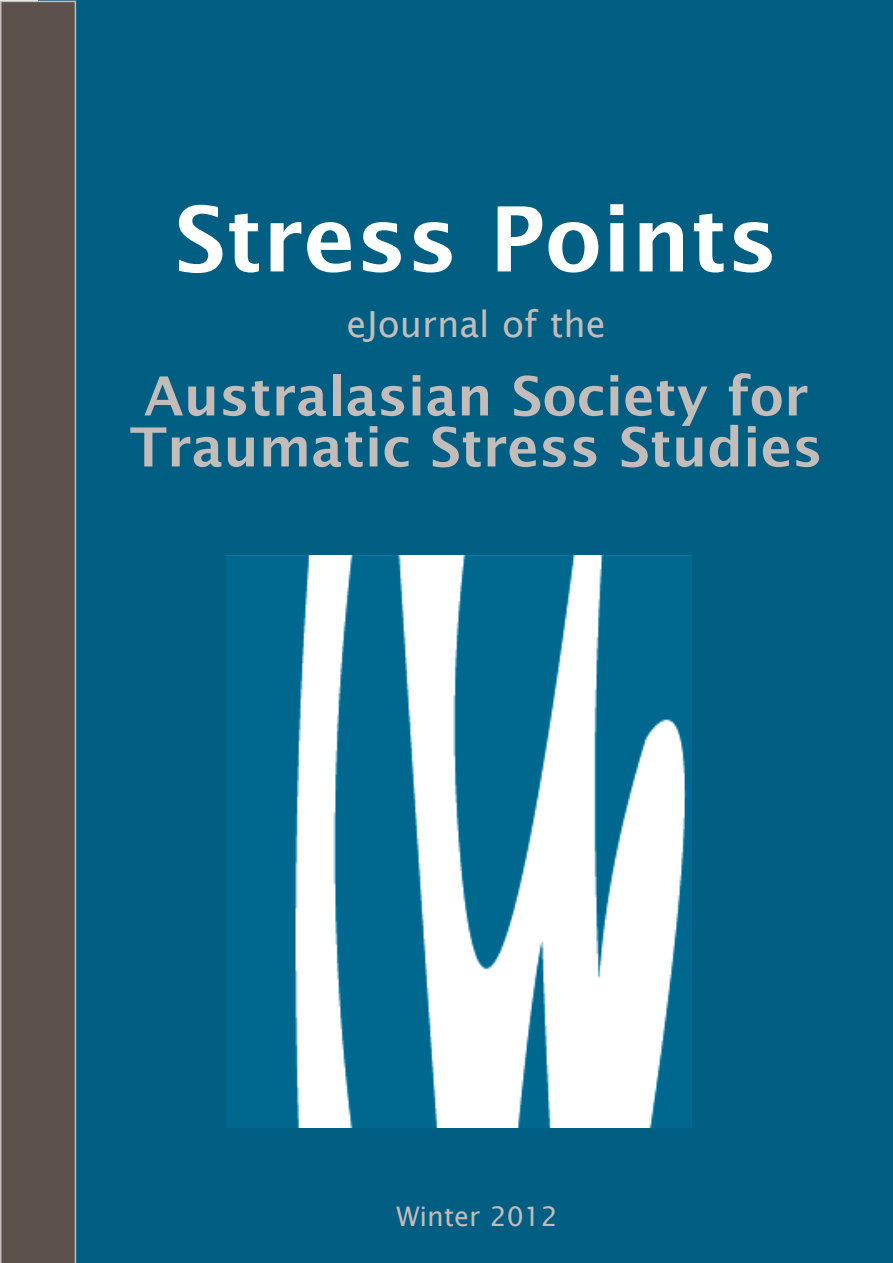
<style>
.page{position:relative;width:893px;height:1263px;background:#fff}
.page>*{position:absolute;margin:0;border:0;box-sizing:border-box;transform-origin:0 0}
.t1{font:600 90px "Lucida Sans";color:#fff}
.t2{font:600 54px/51px "Lucida Sans";color:#c2bcba}
.t3{font:36px "Lucida Sans";color:#c2bcba}
.t4{font:27px "Lucida Sans";color:#c2bcba}
</style>
<div class="page">
<div style="left:38px;top:1px;width:855px;height:1262px;background:#005e82"></div>
<div style="left:0;top:1px;width:76px;height:1262px;background:#5d514e"></div>
<img style="left:226px;top:556px;width:465px;height:571px">
<h1 class="t1" style="left:175px;top:184px;width:605px">Stress Points</h1>
<p class="t3" style="left:347px;top:303px;width:261px">eJournal of the</p>
<p class="t2" style="left:130px;top:369px;width:694px">Australasian Society for<br>Traumatic Stress Studies</p>
<p class="t4" style="left:396px;top:1199px;width:163px">Winter 2012</p>
</div>
